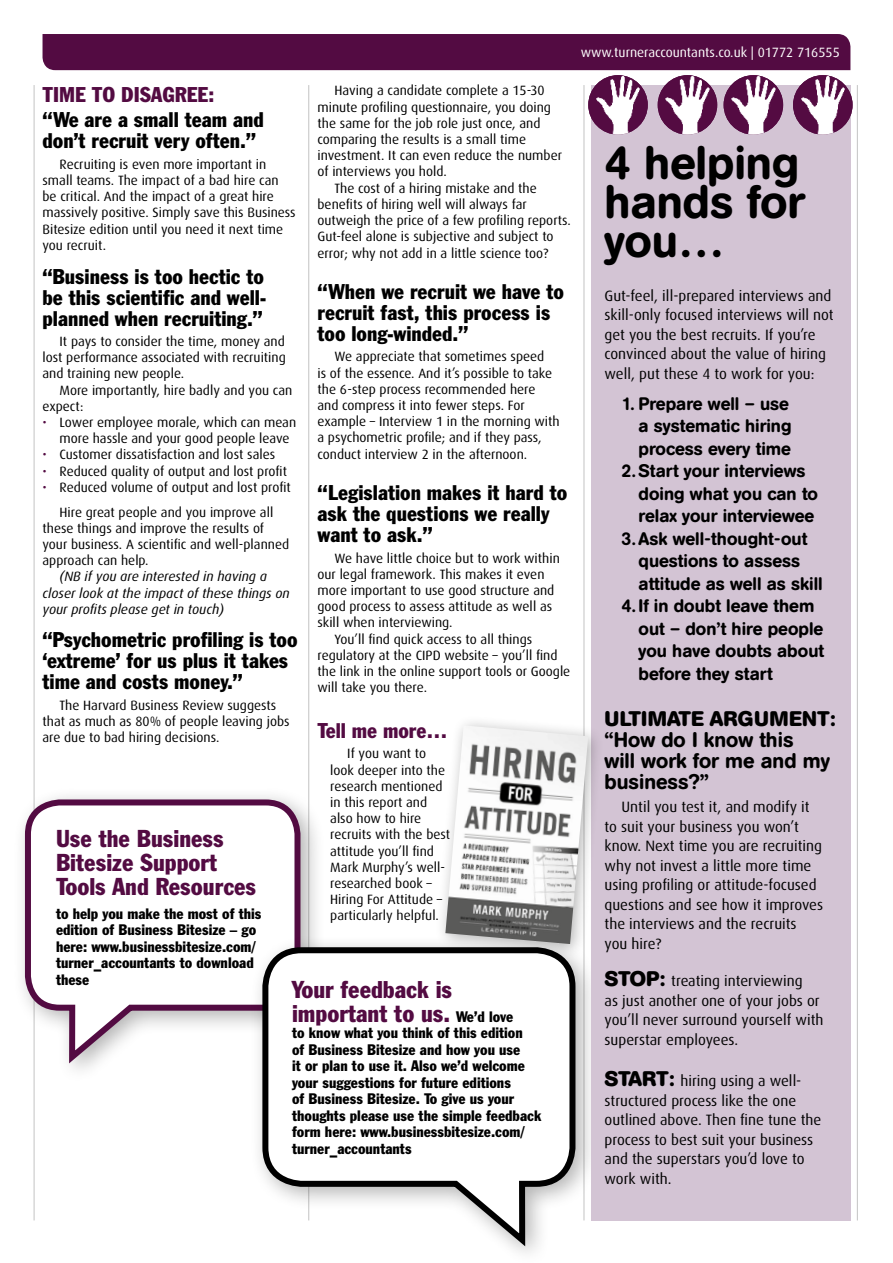
<style>
.page{position:relative;width:893px;height:1263px;background:#fff}
.page>*{position:absolute;margin:0;border:0;box-sizing:border-box;transform-origin:0 0}
.SUBHEAD2{font:500 46.5px/39px "AG Buch Rounded BQ";color:#000}
.SUBHEAD{font:condensed 24px/24px "Franklin Gothic BT";color:#530b42}
.SUBHEAD2-2{font:condensed 21px/21px "Franklin Gothic BT";color:#000}
.SUBHEAD2-3{font:500 21px/21px "AG Buch Rounded BQ";color:#000}
.SUBHEAD2-4{font:condensed 21px "Franklin Gothic BT";color:#530b42}
.body2{font:500 18px/22.5px "AG Buch Rounded BQ";color:#000}
.SUBHEAD-2{font:condensed 15px/16.5px "Franklin Gothic BT";color:#000}
.body2-2{font:15px/19.5px "Dax";color:#000}
.SUBHEAD2-5{font:15px/19.5px "Dax";color:#000}
.body2-3{font:13.5px/16.2px "Dax";color:#000}
.BULLIT2{font:13.5px/16.2px "Dax";color:#000}
.body2-4{font:italic 13.5px/16.2px "Dax";color:#000}
.t1{font:13.5px "Dax";color:#fff}
.s1{color:#530b42}
.s2{font-size:15px;color:#000}
.s3{font-weight:700}
.s4{font-family:"AG Buch Rounded BQ";font-weight:700;font-size:21px}
</style>
<div class="page">
<div style="left:43px;top:34px;width:807px;height:36px;background:#530b42"></div>
<hr style="left:308px;top:85px;width:1px;height:1135px;background:#c6c6c6">
<hr style="left:583px;top:85px;width:1px;height:1135px;background:#c6c6c6">
<hr style="left:34px;top:85px;width:1px;height:1135px;background:#c6c6c6">
<hr style="left:857px;top:85px;width:1px;height:1135px;background:#c6c6c6">
<div style="left:12px;top:786px;width:313px;height:299px;background:#000;opacity:.3"></div>
<svg style="left:22px;top:796px;width:281px;height:274px"></svg>
<div style="left:249px;top:934px;width:351px;height:329px;background:#000;opacity:.3"></div>
<svg style="left:259px;top:944px;width:319px;height:309px"></svg>
<div style="left:592px;top:85px;width:259px;height:1135px;background:#d3c4d4"></div>
<img style="left:588px;top:75px;width:60px;height:60px;border-radius:30px">
<img style="left:658px;top:75px;width:59px;height:60px;border-radius:30px">
<img style="left:724px;top:75px;width:59px;height:60px;border-radius:30px">
<img style="left:793px;top:75px;width:60px;height:60px;border-radius:30px">
<div style="left:435px;top:715px;width:170px;height:245px;background:#000;opacity:.3"></div>
<img style="left:445px;top:725px;width:143px;height:219px">
<p class="body2-3" style="left:317px;top:83px;width:246px;text-indent:17px">Having a candidate complete a 15-30 minute profiling questionnaire, you doing the same for the job role just once, and comparing the results is a small time investment. It can even reduce the number of interviews you hold.</p>
<p class="body2-3" style="left:317px;top:180px;width:255px;text-indent:17px">The cost of a hiring mistake and the benefits of hiring well will always far outweigh the price of a few profiling reports.<br>Gut-feel alone is subjective and subject to error; why not add in a little science too?</p>
<p class="SUBHEAD2-2" style="left:317px;top:280px;width:248px">“When we recruit we have to recruit fast, this process is too long-winded.”</p>
<p class="body2-3" style="left:317px;top:349px;width:244px;text-indent:17px">We appreciate that sometimes speed<br>is of the essence. And it’s possible to take the 6-step process recommended here and compress it into fewer steps. For example – Interview 1 in the morning with a psychometric profile; and if they pass, conduct interview 2 in the afternoon.</p>
<p class="SUBHEAD2-2" style="left:317px;top:481px;width:251px">“Legislation makes it hard to ask the questions we really want to ask.”</p>
<p class="body2-3" style="left:317px;top:550px;width:244px;text-indent:17px">We have little choice but to work within our legal framework. This makes it even more important to use good structure and good process to assess attitude as well as skill when interviewing.</p>
<p class="body2-3" style="left:317px;top:631px;width:254px;text-indent:17px">You’ll find quick access to all things regulatory at the CIPD website – you’ll find the link in the online support tools or Google will take you there.</p>
<p class="SUBHEAD2-4" style="left:317px;top:717px;width:131px">Tell me more…</p>
<p class="body2-3" style="left:330px;top:746px;width:121px;text-indent:17px">If you want to look deeper into the research mentioned in this report and also how to hire recruits with the best attitude you’ll find<br>Mark Murphy’s well&shy;researched book –<br>Hiring For Attitude – particularly helpful.</p>
<p class="SUBHEAD2-4" style="left:43px;top:81px;width:173px">TIME TO DISAGREE:</p>
<p class="SUBHEAD2-2" style="left:43px;top:109px;width:223px">“We are a small team and don’t recruit very often.”</p>
<p class="body2-3" style="left:43px;top:156px;width:255px;text-indent:17px">Recruiting is even more important in small teams. The impact of a bad hire can be critical. And the impact of a great hire massively positive. Simply save this Business Bitesize edition until you need it next time you recruit.</p>
<p class="SUBHEAD2-2" style="left:43px;top:265px;width:225px;text-align:justify">“Business is too hectic to be this scientific and well&shy;planned when recruiting.”</p>
<p class="body2-3" style="left:43px;top:333px;width:245px;text-align:justify;text-indent:17px">It pays to consider the time, money and lost performance associated with recruiting and training new people.</p>
<p class="body2-3" style="left:43px;top:382px;width:251px;text-indent:17px">More importantly, hire badly and you can expect:</p>
<p class="BULLIT2" style="left:60px;top:414px;width:238px;text-indent:-17px"><span class="s1">•</span> Lower employee morale, which can mean more hassle and your good people leave</p>
<p class="BULLIT2" style="left:43px;top:447px;width:234px"><span class="s1">•</span> Customer dissatisfaction and lost sales</p>
<p class="BULLIT2" style="left:43px;top:463px;width:246px"><span class="s1">•</span> Reduced quality of output and lost profit</p>
<p class="BULLIT2" style="left:43px;top:479px;width:250px"><span class="s1">•</span> Reduced volume of output and lost profit</p>
<p class="body2-3" style="left:43px;top:504px;width:248px;text-indent:17px">Hire great people and you improve all these things and improve the results of your business. A scientific and well-planned approach can help.</p>
<p class="body2-4" style="left:43px;top:569px;width:249px;text-indent:17px">(NB if you are interested in having a closer look at the impact of these things on your profits please get in touch)</p>
<p class="SUBHEAD2-2" style="left:43px;top:629px;width:257px">“Psychometric profiling is too ‘extreme’ for us plus it takes time and costs money.”</p>
<p class="body2-3" style="left:43px;top:697px;width:249px;text-indent:17px">The Harvard Business Review suggests that as much as 80% of people leaving jobs are due to bad hiring decisions.</p>
<p class="SUBHEAD" style="left:56px;top:825px;width:202px">Use the Business<br>Bitesize Support<br>Tools And Resources</p>
<p class="SUBHEAD-2" style="left:56px;top:905px;width:207px">to help you make the most of this edition of Business Bitesize – go here: www.businessbitesize.com/ turner_accountants to download these</p>
<p class="SUBHEAD" style="left:292px;top:976px;width:223px">Your feedback is important to us. <span class="s2">We’d love</span></p>
<p class="SUBHEAD-2" style="left:292px;top:1024px;width:251px">to know what you think of this edition<br>of Business Bitesize and how you use<br>it or plan to use it. Also we’d welcome your suggestions for future editions<br>of Business Bitesize. To give us your thoughts please use the simple feedback form here: www.businessbitesize.com/ turner_accountants</p>
<p class="t1" style="left:581px;top:45px;width:260px">www.turneraccountants.co.uk | 01772 716555</p>
<p class="SUBHEAD2" style="left:604px;top:144px;width:202px">4 helping hands for you…</p>
<p class="body2-2" style="left:604px;top:286px;width:231px">Gut-feel, ill-prepared interviews and skill-only focused interviews will not get you the best recruits. If you’re convinced about the value of hiring well, put these 4 to work for you:</p>
<p class="body2" style="left:639px;top:393px;width:154px;text-indent:-17px">1. Prepare well – use a systematic hiring process every time</p>
<p class="body2" style="left:639px;top:460px;width:181px;text-indent:-17px">2.Start your interviews doing what you can to relax your interviewee</p>
<p class="body2" style="left:639px;top:528px;width:186px;text-indent:-17px">3. Ask well-thought-out questions to assess attitude as well as skill</p>
<p class="body2" style="left:639px;top:595px;width:187px;text-indent:-17px">4. If in doubt leave them out – don’t hire people you have doubts about before they start</p>
<p class="SUBHEAD2-3" style="left:604px;top:708px;width:232px"><span class="s3">ULTIMATE ARGUMENT: </span>“How do I know this<br>will work for me and my business?”</p>
<p class="body2-2" style="left:604px;top:798px;width:220px;text-indent:17px">Until you test it, and modify it to suit your business you won’t know. Next time you are recruiting why not invest a little more time using profiling or attitude-focused questions and see how it improves the interviews and the recruits you hire?</p>
<p class="SUBHEAD2-5" style="left:604px;top:971px;width:220px"><span class="s4">STOP:</span> treating interviewing<br>as just another one of your jobs or you’ll never surround yourself with superstar employees.</p>
<p class="SUBHEAD2-5" style="left:604px;top:1071px;width:218px"><span class="s4">START:</span> hiring using a well&shy;structured process like the one outlined above. Then fine tune the process to best suit your business and the superstars you’d love to work with.</p>
</div>
